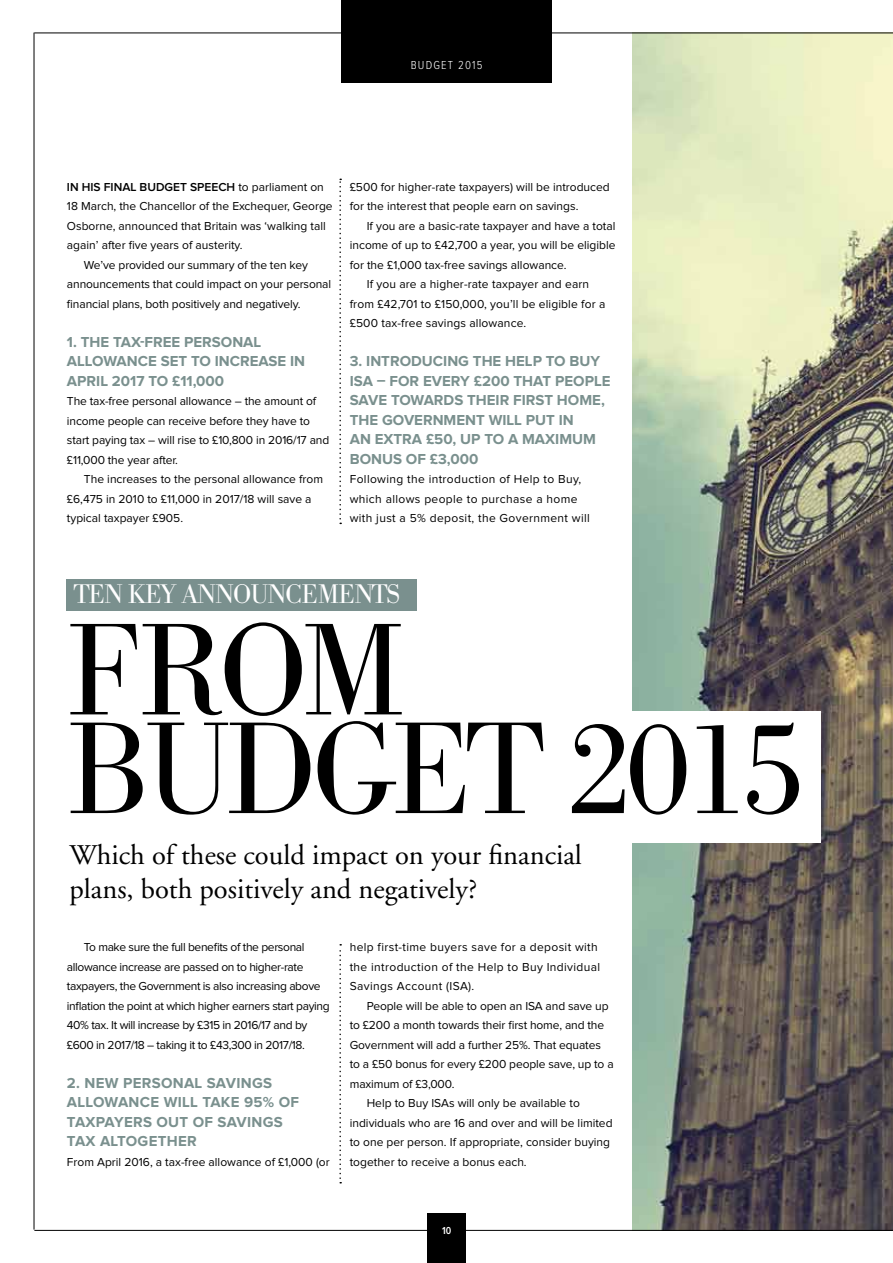
<style>
.page{position:relative;width:893px;height:1263px;background:#fff}
.page>*{position:absolute;margin:0;border:0;box-sizing:border-box;transform-origin:0 0}
.t1{font:300 128.1px/98.7px "Bodoni BE";letter-spacing:-.07em;color:#000}
.t2{font:28.5px/34.5px "Adobe Garamond";color:#000}
.t3{font:300 26.4px "Bodoni BE";letter-spacing:-.05em;color:#fff}
.t4{font:700 15px/19.5px "Proxima Nova";color:#7a908e}
.t5{font:700 15px/19.5px "Proxima Nova";letter-spacing:.02em;color:#7a908e}
.t6{font:12px/19.5px "Proxima Nova";color:#000}
.t7{font:12px/19.5px "Proxima Nova";letter-spacing:-.03em;color:#000}
.t8{font:12px/19.5px "Proxima Nova";letter-spacing:.03em;color:#000}
.t9{font:600 12px "Proxima Nova";color:#000}
.t10{font:300 12px "Proxima Nova Cond";letter-spacing:.1em;color:#fff}
.t11{font:600 10.5px "Proxima Nova Cond";color:#fff}
.s1{font-weight:400}
</style>
<div class="page">
<img style="left:632px;top:34px;width:261px;height:1196px">
<hr style="left:34px;top:33px;width:859px;height:1px;background:#000">
<hr style="left:34px;top:1230px;width:859px;height:1px;background:#000">
<div style="left:427px;top:1213px;width:39px;height:50px;background:#000"></div>
<div style="left:341px;top:0;width:211px;height:82px;background:#000"></div>
<hr style="left:34px;top:33px;width:1px;height:1196px;background:#000">
<div style="left:67px;top:579px;width:350px;height:31px;background:#7a908e"></div>
<div style="left:60px;top:711px;width:761px;height:132px;background:#fff"></div>
<svg style="left:339px;top:179px;width:2px;height:345px"></svg>
<svg style="left:339px;top:944px;width:2px;height:239px"></svg>
<p class="t10" style="left:411px;top:59px;width:74px">Budget 2015</p>
<p class="t9" style="left:67px;top:181px;width:258px">IN HIS FINAL BUDGET SPEECH <span class="s1">to parliament on</span></p>
<p class="t6" style="left:67px;top:197px;width:267px">18 March, the Chancellor of the Exchequer, George</p>
<p class="t6" style="left:67px;top:216px;width:260px">Osborne, announced that Britain was ‘walking tall</p>
<p class="t6" style="left:67px;top:236px;width:177px">again’ after five years of austerity.</p>
<p class="t6" style="left:84px;top:255px;width:226px">We’ve provided our summary of the ten key</p>
<p class="t6" style="left:67px;top:275px;width:266px">announcements that could impact on your personal</p>
<p class="t6" style="left:67px;top:294px;width:235px">financial plans, both positively and negatively.</p>
<p class="t4" style="left:67px;top:332px;width:240px">1. THE TAX-FREE PERSONAL<br>ALLOWANCE SET TO INCREASE IN<br>APRIL 2017 TO £11,000</p>
<p class="t6" style="left:67px;top:392px;width:264px">The tax-free personal allowance – the amount of income people can receive before they have to start paying tax – will rise to £10,800 in 2016/17 and £11,000 the year after.</p>
<p class="t6" style="left:67px;top:470px;width:258px;text-indent:17px">The increases to the personal allowance from £6,475 in 2010 to £11,000 in 2017/18 will save a typical taxpayer £905.</p>
<p class="t6" style="left:350px;top:177px;width:262px">£500 for higher-rate taxpayers) will be introduced for the interest that people earn on savings.</p>
<p class="t6" style="left:367px;top:216px;width:250px">If you are a basic-rate taxpayer and have a total</p>
<p class="t6" style="left:350px;top:236px;width:267px">income of up to £42,700 a year, you will be eligible</p>
<p class="t6" style="left:350px;top:255px;width:218px">for the £1,000 tax-free savings allowance.</p>
<p class="t6" style="left:367px;top:275px;width:224px">If you are a higher-rate taxpayer and earn</p>
<p class="t6" style="left:350px;top:294px;width:257px">from £42,701 to £150,000, you’ll be eligible for a</p>
<p class="t6" style="left:350px;top:314px;width:178px">£500 tax-free savings allowance.</p>
<p class="t4" style="left:350px;top:352px;width:252px">3. INTRODUCING THE HELP TO BUY<br>ISA</p>
<p class="t4" style="left:350px;top:371px;width:262px;text-indent:27px">– FOR EVERY £200 THAT PEOPLE<br>SAVE TOWARDS THEIR FIRST HOME,<br>THE GOVERNMENT WILL PUT IN<br>AN EXTRA £50, UP TO A MAXIMUM<br>BONUS OF £3,000</p>
<p class="t8" style="left:350px;top:470px;width:242px">Following the introduction of Help to Buy, which allows people to purchase a home with just a 5% deposit, the Government will</p>
<h3 class="t3" style="left:74px;top:579px;width:127px">TEN KEY ANNO</h3>
<h3 class="t3" style="left:251px;top:579px;width:36px">UNCEMEN</h3>
<h3 class="t3" style="left:371px;top:579px;width:28px">TS</h3>
<h1 class="t1" style="left:67px;top:625px;width:238px">FROM<br>BUDGE</h1>
<h1 class="t1" style="left:465px;top:724px;width:344px">T 2015</h1>
<h2 class="t2" style="left:69px;top:838px;width:514px">Which of these could impact on your financial plans, both positively and negatively?</h2>
<p class="t7" style="left:67px;top:938px;width:264px;text-indent:17px">To make sure the full benefits of the personal allowance increase are passed on to higher-rate taxpayers, the Government is also increasing above inflation the point at which higher earners start paying 40% tax. It will increase by £315 in 2016/17 and by £600 in 2017/18 – taking it to £43,300 in 2017/18.</p>
<p class="t5" style="left:67px;top:1073px;width:234px">2. NEW PERSONAL SAVINGS<br>ALLOWANCE WILL TAKE 95% OF<br>TAXPAYERS OUT OF SAVINGS<br>TAX ALTOGETHER</p>
<p class="t6" style="left:67px;top:1152px;width:264px">From April 2016, a tax-free allowance of £1,000 (or</p>
<p class="t8" style="left:350px;top:938px;width:252px">help first-time buyers save for a deposit with the introduction of the Help to Buy Individual<br>Savings Account (ISA).</p>
<p class="t6" style="left:367px;top:996px;width:243px">People will be able to open an ISA and save up</p>
<p class="t6" style="left:350px;top:1016px;width:256px">to £200 a month towards their first home, and the</p>
<p class="t6" style="left:350px;top:1035px;width:253px">Government will add a further 25%. That equates</p>
<p class="t6" style="left:350px;top:1055px;width:265px">to a £50 bonus for every £200 people save, up to a</p>
<p class="t6" style="left:350px;top:1074px;width:106px">maximum of £3,000.</p>
<p class="t6" style="left:367px;top:1094px;width:215px">Help to Buy ISAs will only be available to</p>
<p class="t6" style="left:350px;top:1113px;width:264px">individuals who are 16 and over and will be limited</p>
<p class="t6" style="left:350px;top:1133px;width:262px">to one per person. If appropriate, consider buying</p>
<p class="t6" style="left:350px;top:1152px;width:178px">together to receive a bonus each.</p>
<p class="t11" style="left:442px;top:1225px;width:11px">10</p>
</div>
